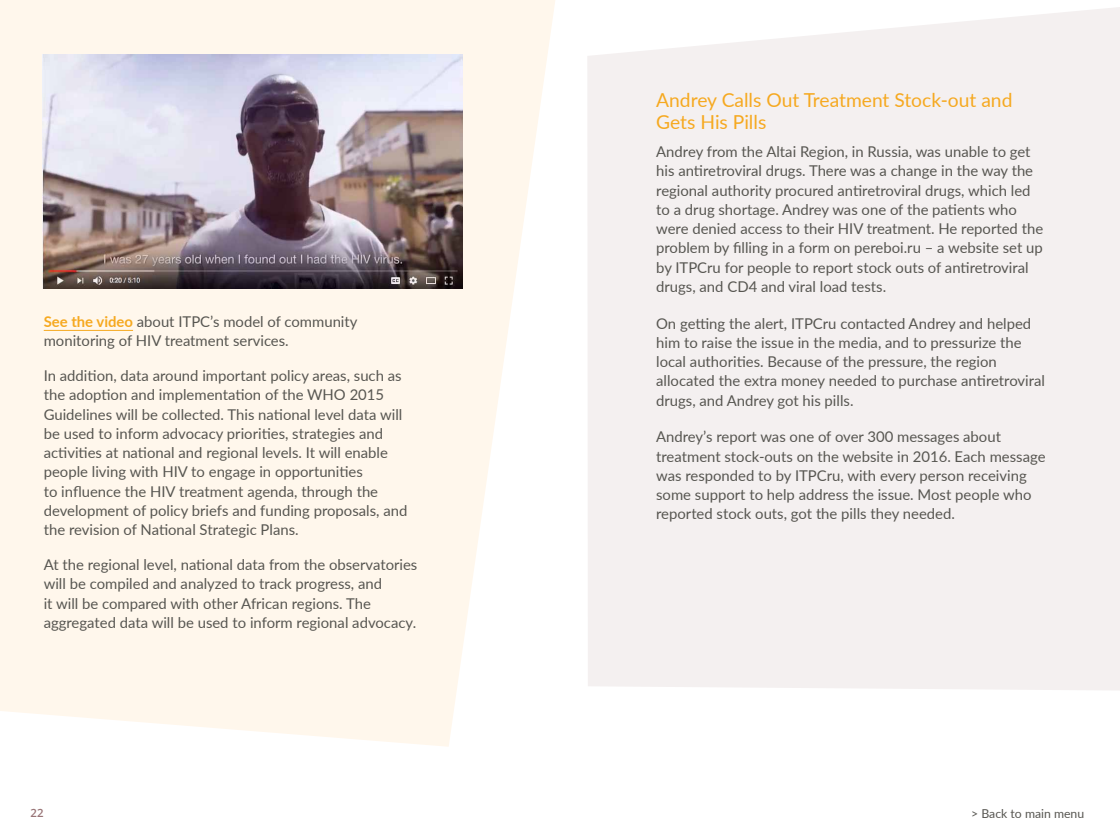
<style>
.page{position:relative;width:1120px;height:840px;background:#fff}
.page>*{position:absolute;margin:0;border:0;box-sizing:border-box;transform-origin:0 0}
.t1{font:19.25px/21.9px "Lato";color:#f6a920}
.t2{font:14.88px/19.2px "Lato";color:#575651}
.t3{font:12.25px "Lato";color:#575651}
.t4{font:600 11.38px "Open Sans";color:#997577}
.s1{font-weight:700;color:#f6a920}
</style>
<div class="page">
<div style="left:587px;top:7px;width:533px;height:683px;background:#f4f0f0"></div>
<svg style="left:0;top:0;width:555px;height:747px;fill:#fff7ec"></svg>
<img style="left:42px;top:54px;width:421px;height:234px">
<hr style="left:44px;top:330px;width:89px;height:1px;background:#f6a920">
<p class="t2" style="left:44px;top:311px;width:315px"><span class="s1">See the video</span> about ITPC’s model of community monitoring of HIV treatment services.</p>
<p class="t2" style="left:44px;top:366px;width:365px">In addition, data around important policy areas, such as the adoption and implementation of the WHO 2015<br>Guidelines will be collected. This national level data will be used to inform advocacy priorities, strategies and activities at national and regional levels. It will enable people living with HIV to engage in opportunities<br>to influence the HIV treatment agenda, through the development of policy briefs and funding proposals, and the revision of National Strategic Plans.</p>
<p class="t2" style="left:44px;top:555px;width:375px">At the regional level, national data from the observatories will be compiled and analyzed to track progress, and<br>it will be compared with other African regions. The aggregated data will be used to inform regional advocacy.</p>
<p class="t1" style="left:656px;top:89px;width:358px">Andrey Calls Out Treatment Stock-out and<br>Gets His Pills</p>
<p class="t2" style="left:656px;top:142px;width:389px">Andrey from the Altai Region, in Russia, was unable to get his antiretroviral drugs. There was a change in the way the regional authority procured antiretroviral drugs, which led to a drug shortage. Andrey was one of the patients who were denied access to their HIV treatment. He reported the problem by filling in a form on pereboi.ru – a website set up by ITPCru for people to report stock outs of antiretroviral drugs, and CD4 and viral load tests.</p>
<p class="t2" style="left:656px;top:313px;width:390px">On getting the alert, ITPCru contacted Andrey and helped him to raise the issue in the media, and to pressurize the local authorities. Because of the pressure, the region allocated the extra money needed to purchase antiretroviral drugs, and Andrey got his pills.</p>
<p class="t2" style="left:656px;top:427px;width:391px">Andrey’s report was one of over 300 messages about treatment stock-outs on the website in 2016. Each message was responded to by ITPCru, with every person receiving some support to help address the issue. Most people who reported stock outs, got the pills they needed.</p>
<p class="t4" style="left:31px;top:805px;width:14px">22</p>
<p class="t3" style="left:971px;top:805px;width:115px">&gt; Back to main menu</p>
</div>
